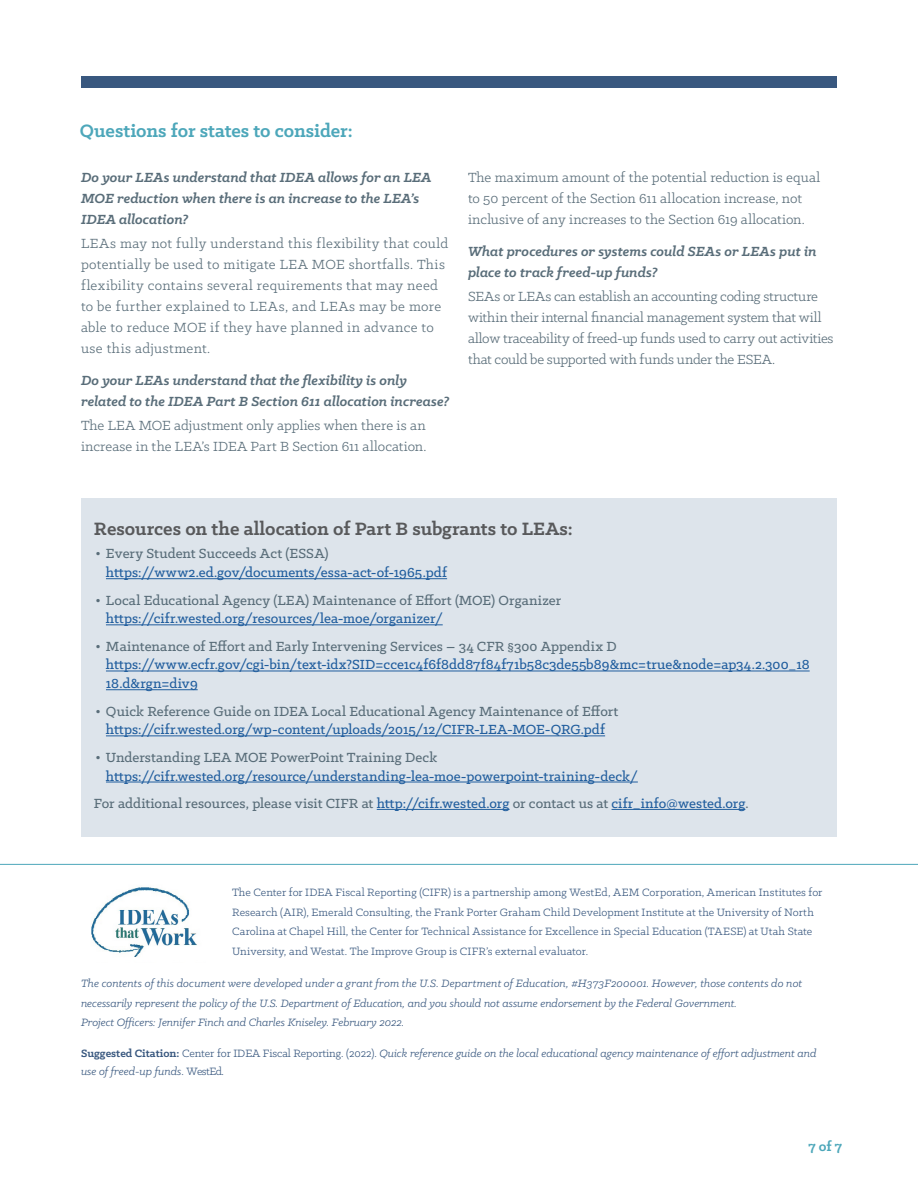
<style>
.page{position:relative;width:918px;height:1188px;background:#fff}
.page>*{position:absolute;margin:0;border:0;box-sizing:border-box;transform-origin:0 0}
.t1{font:700 20.25px "Klinic Slab";color:#58595b}
.t2{font:700 20.25px "Klinic Slab";letter-spacing:-.005em;color:#4da7ba}
.t3{font:500 15px/18.8px "Klinic Slab";letter-spacing:.005em;color:#215e9e}
.Body{font:15px/21px "Klinic Slab";letter-spacing:.01em;color:#596d79}
.t4{font:italic 700 15px/21px "Klinic Slab";color:#596d79}
.Resource_Bullets{font:500 15px/18.8px "Klinic Slab";letter-spacing:.005em;color:#596d79}
.Body-2{font:15px/21px "Klinic Slab";letter-spacing:-.01em;color:#596d79}
.t5{font:700 15px "Klinic Slab";color:#4da7ba}
.Footer_Content{font:italic 12px/19.4px "Klinic Slab";letter-spacing:-.005em;color:#39587f}
.Footer_Content-2{font:12px/19.5px "Klinic Slab";letter-spacing:.01em;color:#39587f}
.s1{color:#596d79}
.s2{color:#215e9e}
.s3{font-weight:700;font-style:normal}
.s4{font-style:normal}
</style>
<div class="page">
<div style="left:81px;top:76px;width:756px;height:12px;background:#39587f"></div>
<div style="left:81px;top:499px;width:756px;height:338px;background:#dde4eb"></div>
<hr style="left:106px;top:578px;width:341px;height:1px;background:#215e9e">
<hr style="left:106px;top:624px;width:337px;height:1px;background:#215e9e">
<hr style="left:106px;top:671px;width:704px;height:1px;background:#215e9e">
<hr style="left:106px;top:689px;width:92px;height:1px;background:#215e9e">
<hr style="left:106px;top:736px;width:499px;height:1px;background:#215e9e">
<hr style="left:106px;top:782px;width:532px;height:1px;background:#215e9e">
<hr style="left:377px;top:809px;width:133px;height:1px;background:#215e9e">
<hr style="left:612px;top:809px;width:133px;height:1px;background:#215e9e">
<img style="left:91px;top:887px;width:106px;height:70px">
<hr style="left:0;top:864px;width:918px;height:1px;background:#4da7ba">
<h2 class="t2" style="left:80px;top:118px;width:274px">Questions for states to consider:</h2>
<h3 class="t4" style="left:81px;top:167px;width:352px">Do your LEAs understand that IDEA allows for an LEA<br>MOE reduction when there is an increase to the LEA’s<br>IDEA allocation?</h3>
<p class="Body" style="left:81px;top:233px;width:369px">LEAs may not fully understand this flexibility that could potentially be used to mitigate LEA MOE shortfalls. This flexibility contains several requirements that may need to be further explained to LEAs, and LEAs may be more able to reduce MOE if they have planned in advance to use this adjustment.</p>
<h3 class="t4" style="left:81px;top:370px;width:370px">Do your LEAs understand that the flexibility is only related to the IDEA Part B Section 611 allocation increase?</h3>
<p class="Body" style="left:81px;top:415px;width:347px">The LEA MOE adjustment only applies when there is an increase in the LEA’s IDEA Part B Section 611 allocation.</p>
<p class="Body" style="left:468px;top:167px;width:354px">The maximum amount of the potential reduction is equal to 50 percent of the Section 611 allocation increase, not inclusive of any increases to the Section 619 allocation.</p>
<h3 class="t4" style="left:468px;top:241px;width:350px">What procedures or systems could SEAs or LEAs put in place to track freed-up funds?</h3>
<p class="Body-2" style="left:468px;top:286px;width:367px">SEAs or LEAs can establish an accounting coding structure within their internal financial management system that will allow traceability of freed-up funds used to carry out activities that could be supported with funds under the ESEA.</p>
<h2 class="t1" style="left:94px;top:516px;width:480px">Resources on the allocation of Part B subgrants to LEAs:</h2>
<p class="t3" style="left:106px;top:544px;width:343px;text-indent:-10px"><span class="s1">• Every Student Succeeds Act (ESSA) </span>https://www2.ed.gov/documents/essa-act-of-1965.pdf</p>
<p class="Resource_Bullets" style="left:106px;top:590px;width:457px;text-indent:-10px">• Local Educational Agency (LEA) Maintenance of Effort (MOE) Organizer <span class="s2">https://cifr.wested.org/resources/lea-moe/organizer/</span></p>
<p class="t3" style="left:106px;top:636px;width:705px;text-indent:-10px"><span class="s1">• Maintenance of Effort and Early Intervening Services – 34 CFR §300 Appendix D </span>https://www.ecfr.gov/cgi-bin/text-idx?SID=cce1c4f6f8dd87f84f71b58c3de55b89&amp;mc=true&amp;node=ap34.2.300_18<br>18.d&amp;rgn=div9</p>
<p class="t3" style="left:95px;top:701px;width:525px;text-align:center"><span class="s1">• Quick Reference Guide on IDEA Local Educational Agency Maintenance of Effort </span>https://cifr.wested.org/wp-content/uploads/2015/12/CIFR-LEA-MOE-QRG.pdf</p>
<p class="t3" style="left:106px;top:747px;width:533px;text-indent:-10px"><span class="s1">• Understanding LEA MOE PowerPoint Training Deck </span>https://cifr.wested.org/resource/understanding-lea-moe-powerpoint-training-deck/</p>
<p class="Resource_Bullets" style="left:94px;top:794px;width:656px">For additional resources, please visit CIFR at <span class="s2">http://cifr.wested.org</span> or contact us at <span class="s2">cifr_info@wested.org</span>.</p>
<p class="Footer_Content-2" style="left:232px;top:882px;width:592px">The Center for IDEA Fiscal Reporting (CIFR) is a partnership among WestEd, AEM Corporation, American Institutes for Research (AIR), Emerald Consulting, the Frank Porter Graham Child Development Institute at the University of North Carolina at Chapel Hill, the Center for Technical Assistance for Excellence in Special Education (TAESE) at Utah State University, and Westat. The Improve Group is CIFR’s external evaluator.</p>
<p class="Footer_Content" style="left:81px;top:973px;width:723px">The contents of this document were developed under a grant from the U.S. Department of Education, #H373F200001. However, those contents do not necessarily represent the policy of the U.S. Department of Education, and you should not assume endorsement by the Federal Government.<br>Project Officers: Jennifer Finch and Charles Kniseley. February 2022.</p>
<p class="Footer_Content" style="left:81px;top:1044px;width:737px;line-height:18.1px"><span class="s3">Suggested Citation:</span> <span class="s4">Center for IDEA Fiscal Reporting. (2022).</span> Quick reference guide on the local educational agency maintenance of effort adjustment and use of freed-up funds<span class="s4">. WestEd.</span></p>
<p class="t5" style="left:808px;top:1136px;width:35px">7 of 7</p>
</div>
